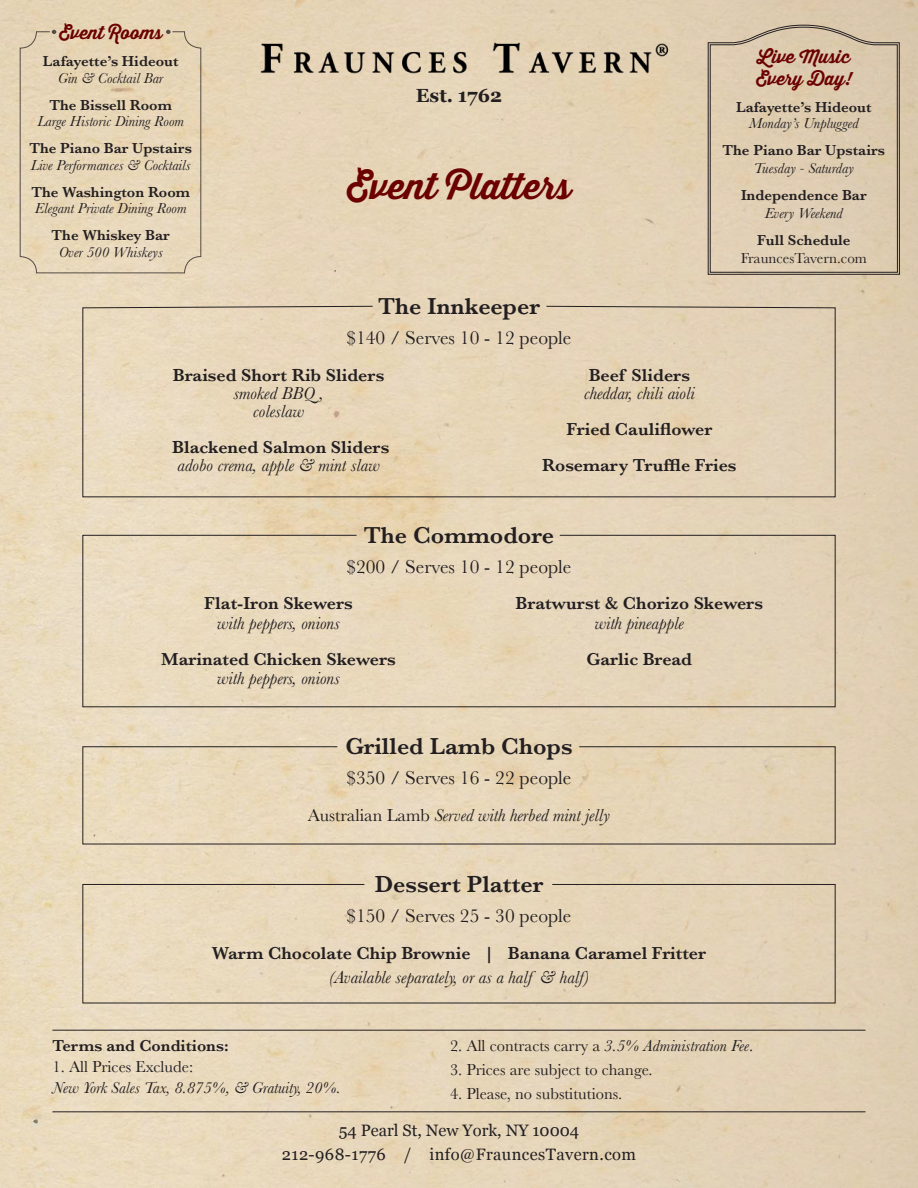
<style>
.page{position:relative;width:918px;height:1188px;background:#fff}
.page>*{position:absolute;margin:0;border:0;box-sizing:border-box;transform-origin:0 0}
.t1{font:700 36px "Thirsty Script";color:#6b0101}
.t2{font:600 24px "Baskerville";color:#231f20}
.t3{font:19.5px "Baskerville";color:#231f20}
.t4{font:700 19.05px "Georgia";color:#231f20}
.t5{font:600 18px/36px "Baskerville";color:#231f20;text-align:center}
.t6{font:italic 18px/18px "Baskerville";color:#231f20;text-align:center}
.t7{font:700 18px/21.6px "Thirsty Script";color:#6b0101}
.t8{font:16.5px "Baskerville";color:#231f20}
.t9{font:16.5px/24px "Georgia";letter-spacing:.025em;color:#231f20;text-align:center}
.t10{font:italic 16.5px "Baskerville";color:#231f20}
.t11{font:600 16.5px "Baskerville";color:#231f20}
.t12{font:italic 15px "Baskerville";color:#231f20}
.t13{font:600 15px "Baskerville";color:#231f20}
.t14{font:15px "Baskerville";color:#231f20}
.s1{font-style:normal}
.s2{font-style:italic}
</style>
<div class="page">
<img style="left:0;top:0;width:918px;height:1188px">
<svg style="left:82px;top:535px;width:626px;height:173px;background:#e6d5ba"></svg>
<svg style="left:82px;top:306px;width:626px;height:192px;background:#e5d3b7"></svg>
<svg style="left:82px;top:746px;width:626px;height:99px;background:#e4d4b7"></svg>
<svg style="left:82px;top:884px;width:626px;height:120px;background:#e4d4b8"></svg>
<hr style="left:52px;top:1030px;width:814px;height:1px;background:#231f20">
<hr style="left:52px;top:1111px;width:814px;height:1px;background:#231f20">
<img style="left:227px;top:33px;width:464px;height:48px">
<div style="left:20px;top:31px;width:181px;height:242px;border:1px solid #544b45;border-radius:16px"></div>
<svg style="left:52px;top:30px;width:4px;height:4px"></svg>
<svg style="left:166px;top:30px;width:5px;height:4px"></svg>
<div style="left:708px;top:25px;width:192px;height:1163px;background:#e2d1b5"></div>
<svg style="left:710px;top:27px;width:188px;height:246px;background:#dac8ad"></svg>
<p class="t7" style="left:59px;top:22px;width:105px">Event Rooms</p>
<p class="t13" style="left:43px;top:53px;width:137px">Lafayette’s Hideout</p>
<p class="t12" style="left:58px;top:69px;width:107px">Gin &amp; Cocktail Bar</p>
<p class="t13" style="left:50px;top:96px;width:124px">The Bissell Room</p>
<p class="t12" style="left:37px;top:113px;width:148px">Large Historic Dining Room</p>
<p class="t13" style="left:29px;top:140px;width:164px">The Piano Bar Upstairs</p>
<p class="t12" style="left:31px;top:156px;width:161px">Live Performances &amp; Cocktails</p>
<p class="t13" style="left:31px;top:183px;width:160px">The Washington Room</p>
<p class="t12" style="left:35px;top:200px;width:153px">Elegant Private Dining Room</p>
<p class="t13" style="left:52px;top:227px;width:120px">The Whiskey Bar</p>
<p class="t12" style="left:59px;top:243px;width:105px">Over 500 Whiskeys</p>
<p class="t4" style="left:416px;top:85px;width:88px">Est. 1762</p>
<h1 class="t1" style="left:347px;top:159px;width:226px">Event Platters</h1>
<p class="t7" style="left:756px;top:46px;width:97px">Live Music<br>Every Day!</p>
<p class="t13" style="left:736px;top:98px;width:137px">Lafayette’s Hideout</p>
<p class="t12" style="left:749px;top:115px;width:111px">Monday’s Unplugged</p>
<p class="t13" style="left:723px;top:142px;width:164px">The Piano Bar Upstairs</p>
<p class="t12" style="left:754px;top:160px;width:102px">Tuesday - Saturday</p>
<p class="t13" style="left:741px;top:187px;width:127px">Independence Bar</p>
<p class="t12" style="left:765px;top:205px;width:80px">Every Weekend</p>
<p class="t13" style="left:757px;top:232px;width:95px">Full Schedule</p>
<p class="t14" style="left:741px;top:250px;width:128px">FrauncesTavern.com</p>
<h2 class="t2" style="left:378px;top:292px;width:163px">The Innkeeper</h2>
<p class="t3" style="left:347px;top:326px;width:226px">$140 / Serves 10 - 12 people</p>
<p class="t5" style="left:173px;top:357px;width:213px">Braised Short Rib Sliders</p>
<p class="t6" style="left:234px;top:384px;width:92px">smoked BBQ , coleslaw</p>
<p class="t5" style="left:172px;top:429px;width:219px">Blackened Salmon Sliders</p>
<p class="t6" style="left:178px;top:456px;width:204px">adobo crema, apple &amp; mint slaw</p>
<p class="t5" style="left:589px;top:357px;width:103px">Beef Sliders</p>
<p class="t6" style="left:584px;top:384px;width:112px">cheddar, chili aioli</p>
<p class="t5" style="left:542px;top:411px;width:196px">Fried Cauliflower<br>Rosemary Truffle Fries</p>
<h2 class="t2" style="left:364px;top:521px;width:192px">The Commodore</h2>
<p class="t3" style="left:347px;top:555px;width:226px">$200 / Serves 10 - 12 people</p>
<p class="t5" style="left:204px;top:586px;width:150px">Flat-Iron Skewers</p>
<p class="t6" style="left:217px;top:614px;width:124px">with peppers, onions</p>
<p class="t5" style="left:161px;top:641px;width:236px">Marinated Chicken Skewers</p>
<p class="t6" style="left:217px;top:670px;width:124px">with peppers, onions</p>
<p class="t5" style="left:516px;top:586px;width:249px">Bratwurst &amp; Chorizo Skewers</p>
<p class="t6" style="left:595px;top:614px;width:91px">with pineapple</p>
<p class="t5" style="left:587px;top:641px;width:107px">Garlic Bread</p>
<h2 class="t2" style="left:345px;top:733px;width:229px">Grilled Lamb Chops</h2>
<p class="t3" style="left:347px;top:767px;width:226px">$350 / Serves 16 - 22 people</p>
<p class="t6" style="left:308px;top:806px;width:304px"><span class="s1">Australian Lamb</span> Served with herbed mint jelly</p>
<h2 class="t2" style="left:375px;top:870px;width:170px">Dessert Platter</h2>
<p class="t3" style="left:347px;top:904px;width:226px">$150 / Serves 25 - 30 people</p>
<p class="t5" style="left:212px;top:935px;width:496px">Warm Chocolate Chip Brownie | Banana Caramel Fritter</p>
<p class="t6" style="left:329px;top:968px;width:262px">(Available separately, or as a half &amp; half)</p>
<p class="t11" style="left:52px;top:1037px;width:178px">Terms and Conditions:</p>
<p class="t8" style="left:52px;top:1058px;width:142px">1. All Prices Exclude:</p>
<p class="t10" style="left:52px;top:1079px;width:290px">New York Sales Tax, 8.875%, &amp; Gratuity, 20%.</p>
<p class="t8" style="left:450px;top:1037px;width:305px">2. All contracts carry a <span class="s2">3.5% Administration Fee</span>.</p>
<p class="t8" style="left:450px;top:1061px;width:204px">3. Prices are subject to change.</p>
<p class="t8" style="left:450px;top:1085px;width:174px">4. Please, no substitutions.</p>
<p class="t9" style="left:282px;top:1118px;width:356px">54 Pearl St, New York, NY 10004<br>212-968-1776 / info@FrauncesTavern.com</p>
</div>
